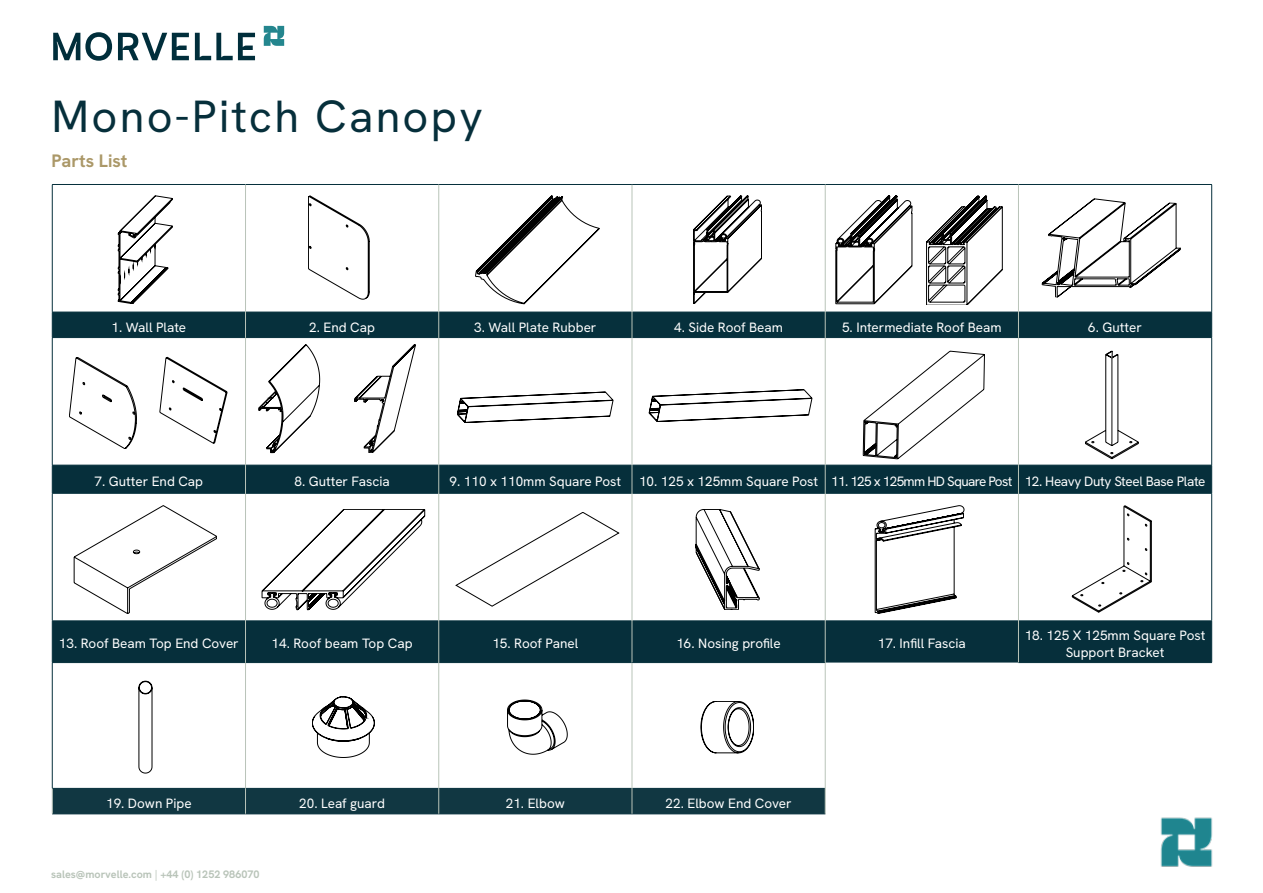
<style>
.page{position:relative;width:1263px;height:893px;background:#fff}
.page>*{position:absolute;margin:0;border:0;box-sizing:border-box;transform-origin:0 0}
.t1{font:45px "Hanken Grotesk";letter-spacing:.05em;color:#062f3b}
.t2{font:700 18px "Hanken Grotesk";color:#ab9868}
.t3{font:13.5px/16.2px "Hanken Grotesk";color:#fff;text-align:center}
.t4{font:13.5px "Hanken Grotesk";letter-spacing:-.025em;color:#fff}
.t5{font:700 10.8px "Hanken Grotesk";color:#b9c4b9}
.s1{font-weight:400}
</style>
<div class="page">
<svg style="left:264px;top:26px;width:20px;height:20px"></svg>
<svg style="left:53px;top:32px;width:59px;height:29px"></svg>
<svg style="left:195px;top:33px;width:60px;height:27px"></svg>
<svg style="left:118px;top:33px;width:71px;height:27px"></svg>
<svg style="left:53px;top:466px;width:1158px;height:197px;fill:#062f3b"></svg>
<hr style="left:52px;top:184px;width:193px;height:1px;background:#06303c">
<hr style="left:52px;top:185px;width:1px;height:127px;background:#06303c">
<hr style="left:245px;top:184px;width:194px;height:1px;background:#06303c">
<hr style="left:439px;top:184px;width:193px;height:1px;background:#06303c">
<hr style="left:632px;top:184px;width:193px;height:1px;background:#06303c">
<hr style="left:825px;top:184px;width:193px;height:1px;background:#06303c">
<hr style="left:1018px;top:184px;width:194px;height:1px;background:#06303c">
<hr style="left:1211px;top:185px;width:1px;height:127px;background:#06303c">
<hr style="left:52px;top:338px;width:1px;height:127px;background:#06303c">
<hr style="left:1211px;top:338px;width:1px;height:127px;background:#06303c">
<hr style="left:52px;top:465px;width:193px;height:1px;background:#06303c">
<svg style="left:52px;top:465px;width:1px;height:28px"></svg>
<hr style="left:246px;top:465px;width:193px;height:1px;background:#06303c">
<hr style="left:439px;top:465px;width:193px;height:1px;background:#06303c">
<hr style="left:632px;top:465px;width:193px;height:1px;background:#06303c">
<hr style="left:825px;top:465px;width:193px;height:1px;background:#06303c">
<hr style="left:1019px;top:465px;width:193px;height:1px;background:#06303c">
<svg style="left:1211px;top:465px;width:1px;height:28px"></svg>
<hr style="left:52px;top:493px;width:193px;height:1px;background:#06303c">
<hr style="left:52px;top:493px;width:1px;height:128px;background:#06303c">
<hr style="left:246px;top:493px;width:193px;height:1px;background:#06303c">
<hr style="left:439px;top:493px;width:193px;height:1px;background:#06303c">
<hr style="left:632px;top:493px;width:193px;height:1px;background:#06303c">
<hr style="left:825px;top:493px;width:193px;height:1px;background:#06303c">
<hr style="left:1019px;top:493px;width:193px;height:1px;background:#06303c">
<hr style="left:1211px;top:493px;width:1px;height:128px;background:#06303c">
<hr style="left:52px;top:621px;width:193px;height:1px;background:#06303c">
<hr style="left:52px;top:621px;width:1px;height:41px;background:#06303c">
<hr style="left:246px;top:621px;width:193px;height:1px;background:#06303c">
<hr style="left:439px;top:621px;width:193px;height:1px;background:#06303c">
<hr style="left:632px;top:621px;width:193px;height:1px;background:#06303c">
<hr style="left:825px;top:621px;width:193px;height:1px;background:#06303c">
<hr style="left:1019px;top:621px;width:193px;height:1px;background:#06303c">
<hr style="left:1211px;top:621px;width:1px;height:41px;background:#06303c">
<hr style="left:52px;top:662px;width:193px;height:1px;background:#06303c">
<hr style="left:52px;top:663px;width:1px;height:125px;background:#06303c">
<hr style="left:246px;top:662px;width:193px;height:1px;background:#06303c">
<hr style="left:439px;top:662px;width:193px;height:1px;background:#06303c">
<hr style="left:1018px;top:662px;width:194px;height:1px;background:#06303c">
<hr style="left:52px;top:814px;width:193px;height:1px;background:#06303c">
<hr style="left:245px;top:814px;width:194px;height:1px;background:#06303c">
<hr style="left:439px;top:814px;width:193px;height:1px;background:#06303c">
<hr style="left:245px;top:185px;width:1px;height:127px;background:#b9c4b9">
<hr style="left:438px;top:185px;width:1px;height:127px;background:#b9c4b9">
<hr style="left:632px;top:185px;width:1px;height:127px;background:#b9c4b9">
<hr style="left:825px;top:185px;width:1px;height:127px;background:#b9c4b9">
<hr style="left:1018px;top:185px;width:1px;height:127px;background:#b9c4b9">
<div style="left:52px;top:312px;width:1160px;height:26px;background:#06303c"></div>
<hr style="left:245px;top:338px;width:1px;height:127px;background:#b9c4b9">
<hr style="left:438px;top:338px;width:1px;height:127px;background:#b9c4b9">
<hr style="left:632px;top:338px;width:1px;height:127px;background:#b9c4b9">
<hr style="left:825px;top:338px;width:1px;height:127px;background:#b9c4b9">
<hr style="left:1018px;top:338px;width:1px;height:127px;background:#b9c4b9">
<svg style="left:245px;top:465px;width:1px;height:28px"></svg>
<svg style="left:438px;top:465px;width:1px;height:28px"></svg>
<svg style="left:632px;top:465px;width:1px;height:28px"></svg>
<svg style="left:825px;top:465px;width:1px;height:28px"></svg>
<svg style="left:1018px;top:465px;width:1px;height:28px"></svg>
<hr style="left:245px;top:493px;width:1px;height:128px;background:#b9c4b9">
<hr style="left:438px;top:493px;width:1px;height:128px;background:#b9c4b9">
<hr style="left:632px;top:493px;width:1px;height:128px;background:#b9c4b9">
<hr style="left:825px;top:493px;width:1px;height:128px;background:#b9c4b9">
<hr style="left:1018px;top:493px;width:1px;height:128px;background:#b9c4b9">
<hr style="left:245px;top:621px;width:1px;height:42px;background:#b9c4b9">
<hr style="left:438px;top:621px;width:1px;height:42px;background:#b9c4b9">
<hr style="left:632px;top:621px;width:1px;height:41px;background:#b9c4b9">
<hr style="left:825px;top:621px;width:1px;height:42px;background:#b9c4b9">
<hr style="left:1018px;top:621px;width:1px;height:41px;background:#b9c4b9">
<hr style="left:245px;top:663px;width:1px;height:125px;background:#b9c4b9">
<hr style="left:438px;top:663px;width:1px;height:125px;background:#b9c4b9">
<hr style="left:632px;top:662px;width:193px;height:1px;background:#06303c">
<hr style="left:632px;top:814px;width:193px;height:1px;background:#06303c">
<hr style="left:632px;top:663px;width:1px;height:125px;background:#b9c4b9">
<hr style="left:825px;top:663px;width:1px;height:125px;background:#b9c4b9">
<div style="left:52px;top:788px;width:774px;height:26px;background:#113742"></div>
<svg style="left:457px;top:392px;width:156px;height:31px"></svg>
<img style="left:1160px;top:817px;width:53px;height:50px">
<svg style="left:456px;top:512px;width:163px;height:94px"></svg>
<svg style="left:701px;top:701px;width:53px;height:52px"></svg>
<svg style="left:312px;top:697px;width:63px;height:61px"></svg>
<svg style="left:475px;top:196px;width:124px;height:108px"></svg>
<svg style="left:308px;top:196px;width:62px;height:104px"></svg>
<svg style="left:695px;top:509px;width:64px;height:101px"></svg>
<svg style="left:875px;top:505px;width:89px;height:109px"></svg>
<svg style="left:160px;top:357px;width:67px;height:87px"></svg>
<svg style="left:69px;top:357px;width:68px;height:92px"></svg>
<svg style="left:1072px;top:505px;width:80px;height:108px"></svg>
<svg style="left:118px;top:196px;width:55px;height:108px"></svg>
<svg style="left:1041px;top:198px;width:140px;height:100px"></svg>
<svg style="left:258px;top:344px;width:62px;height:109px"></svg>
<svg style="left:354px;top:344px;width:62px;height:109px"></svg>
<svg style="left:262px;top:509px;width:163px;height:101px"></svg>
<svg style="left:74px;top:505px;width:143px;height:109px"></svg>
<svg style="left:139px;top:681px;width:13px;height:92px"></svg>
<svg style="left:693px;top:196px;width:69px;height:108px"></svg>
<svg style="left:863px;top:351px;width:122px;height:108px"></svg>
<svg style="left:1085px;top:351px;width:54px;height:108px"></svg>
<hr style="left:1111px;top:355px;width:1px;height:87px;background:#808080">
<svg style="left:649px;top:389px;width:163px;height:33px"></svg>
<svg style="left:507px;top:700px;width:60px;height:54px"></svg>
<svg style="left:835px;top:196px;width:77px;height:108px"></svg>
<svg style="left:926px;top:196px;width:77px;height:108px"></svg>
<h1 class="t1" style="left:52px;top:88px;width:433px">Mono-Pitch Canopy</h1>
<h2 class="t2" style="left:52px;top:149px;width:77px">Parts List</h2>
<p class="t3" style="left:112px;top:318px;width:76px">1. Wall Plate</p>
<p class="t3" style="left:309px;top:318px;width:67px">2. End Cap</p>
<p class="t3" style="left:474px;top:318px;width:124px">3. Wall Plate Rubber</p>
<p class="t3" style="left:674px;top:318px;width:110px">4. Side Roof Beam</p>
<p class="t3" style="left:842px;top:318px;width:161px">5. Intermediate Roof Beam</p>
<p class="t3" style="left:1088px;top:318px;width:55px">6. Gutter</p>
<p class="t3" style="left:95px;top:473px;width:110px">7. Gutter End Cap</p>
<p class="t3" style="left:295px;top:473px;width:97px">8. Gutter Fascia</p>
<p class="t3" style="left:450px;top:473px;width:173px">9. 110 x 110mm Square Post</p>
<p class="t4" style="left:639px;top:473px;width:568px">10. 125 x 125mm Square Post 11. 125 x 125mm HD Square Post 12. Heavy Duty Steel Base Plate</p>
<p class="t3" style="left:59px;top:635px;width:181px">13. Roof Beam Top End Cover</p>
<p class="t3" style="left:272px;top:635px;width:142px">14. Roof beam Top Cap</p>
<p class="t3" style="left:492px;top:635px;width:87px">15. Roof Panel</p>
<p class="t3" style="left:676px;top:635px;width:106px">16. Nosing profile</p>
<p class="t3" style="left:878px;top:635px;width:90px">17. Infill Fascia</p>
<p class="t3" style="left:1025px;top:627px;width:182px">18. 125 X 125mm Square Post<br>Support Bracket</p>
<p class="t3" style="left:106px;top:795px;width:87px">19. Down Pipe</p>
<p class="t3" style="left:299px;top:795px;width:87px">20. Leaf guard</p>
<p class="t3" style="left:506px;top:795px;width:61px">21. Elbow</p>
<p class="t3" style="left:665px;top:795px;width:128px">22. Elbow End Cover</p>
<p class="t5" style="left:51px;top:867px;width:210px">sales@morvelle.com <span class="s1">|</span> +44 (0) 1252 986070</p>
</div>
